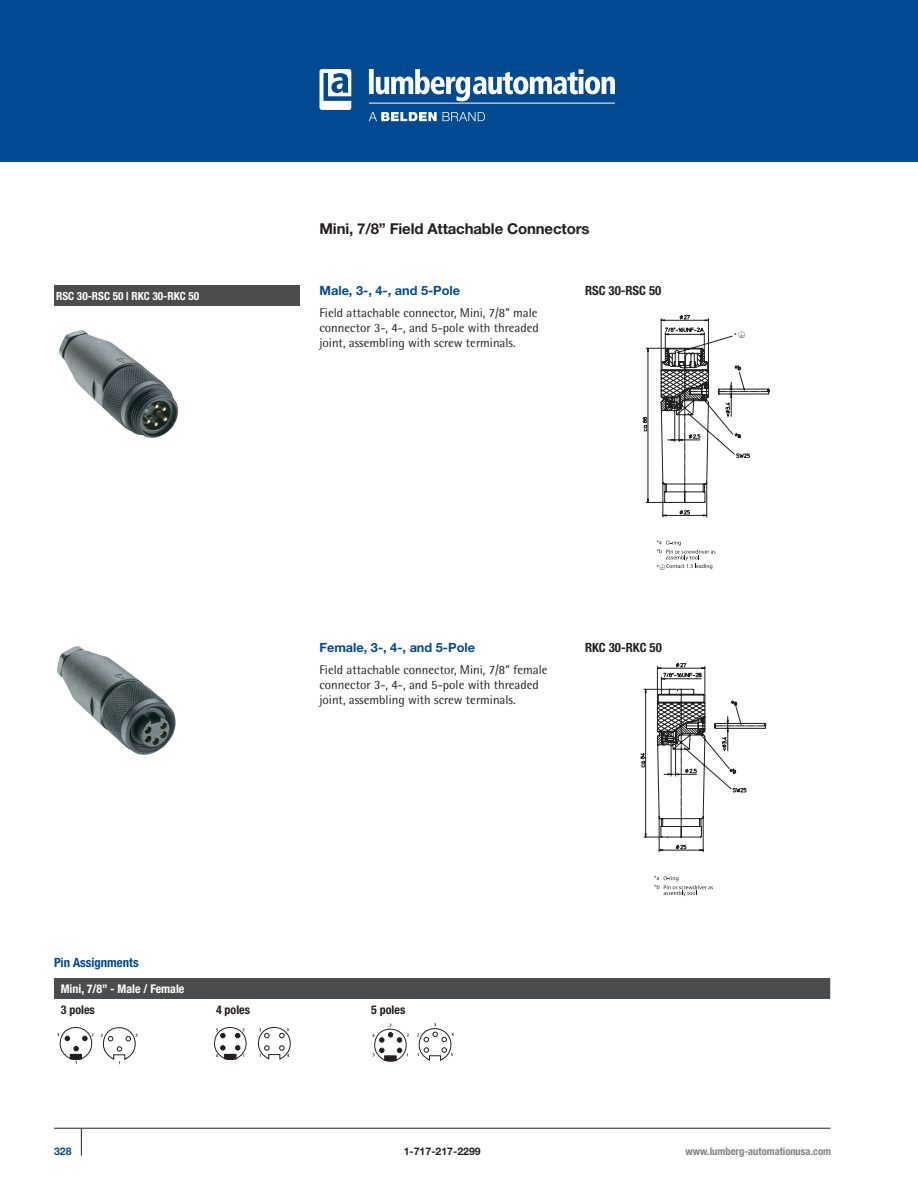
<style>
.page{position:relative;width:918px;height:1188px;background:#fff}
.page>*{position:absolute;margin:0;border:0;box-sizing:border-box;transform-origin:0 0}
.t1{font:700 15px "Helvetica Neue";letter-spacing:-.01em;color:#231f20}
.t2{font:12.75px/15px "Rotis Semi Sans Std";color:#231f20;text-align:justify}
.t3{font:700 12.75px "Helvetica Neue";color:#014990}
.t4{font:700 condensed 12.75px "Helvetica Neue LT";color:#231f20}
.t5{font:700 condensed 12.75px "Helvetica Neue LT";color:#014990}
.t6{font:700 condensed 12px "Helvetica Neue LT";color:#fff}
.t7{font:700 condensed 12px "Helvetica Neue LT";color:#231f20}
.t8{font:700 condensed 11.25px "Helvetica Neue LT";color:#fff}
.t9{font:700 condensed 10.5px "Helvetica Neue LT";color:#808285}
.t10{font:700 10.5px "Helvetica Neue";color:#231f20}
.t11{font:700 10.5px "Helvetica Neue";color:#014990}
</style>
<div class="page">
<div style="left:0;top:0;width:918px;height:162px;background:#014990"></div>
<svg style="left:81px;top:1129px;width:1px;height:27px"></svg>
<hr style="left:54px;top:1128px;width:777px;height:1px;background:#231f20">
<svg style="left:369px;top:112px;width:68px;height:9px"></svg>
<svg style="left:443px;top:112px;width:42px;height:9px"></svg>
<hr style="left:369px;top:103px;width:246px;height:1px;background:#fff">
<svg style="left:369px;top:69px;width:246px;height:32px"></svg>
<svg style="left:320px;top:69px;width:31px;height:41px"></svg>
<div style="left:54px;top:285px;width:245px;height:21px;background:#4b4c4d"></div>
<svg style="left:657px;top:540px;width:58px;height:29px"></svg>
<svg style="left:643px;top:315px;width:127px;height:203px"></svg>
<svg style="left:654px;top:876px;width:59px;height:20px"></svg>
<svg style="left:641px;top:663px;width:125px;height:190px"></svg>
<img style="left:59px;top:330px;width:119px;height:108px">
<img style="left:57px;top:646px;width:119px;height:109px">
<div style="left:54px;top:978px;width:776px;height:21px;background:#4b4c4d"></div>
<svg style="left:57px;top:1027px;width:37px;height:37px"></svg>
<svg style="left:214px;top:1027px;width:33px;height:33px"></svg>
<svg style="left:372px;top:1024px;width:37px;height:38px"></svg>
<svg style="left:101px;top:1027px;width:36px;height:37px"></svg>
<svg style="left:258px;top:1027px;width:33px;height:33px"></svg>
<svg style="left:417px;top:1023px;width:37px;height:38px"></svg>
<p class="t1" style="left:320px;top:219px;width:271px">Mini, 7/8” Field Attachable Connectors</p>
<p class="t8" style="left:56px;top:289px;width:145px">RSC 30-RSC 50 | RKC 30-RKC 50</p>
<p class="t3" style="left:320px;top:283px;width:142px">Male, 3-, 4-, and 5-Pole</p>
<p class="t2" style="left:320px;top:305px;width:221px">Field attachable connector, Mini, 7/8” male connector 3-, 4-, and 5-pole with threaded joint, assembling with screw terminals.</p>
<p class="t4" style="left:585px;top:283px;width:78px">RSC 30-RSC 50</p>
<p class="t5" style="left:54px;top:955px;width:86px">Pin Assignments</p>
<p class="t3" style="left:320px;top:640px;width:157px">Female, 3-, 4-, and 5-Pole</p>
<p class="t4" style="left:585px;top:640px;width:78px">RKC 30-RKC 50</p>
<p class="t2" style="left:320px;top:662px;width:230px;text-align:left">Field attachable connector, Mini, 7/8” female connector 3-, 4-, and 5-pole with threaded joint, assembling with screw terminals.</p>
<p class="t6" style="left:61px;top:982px;width:125px">Mini, 7/8” - Male / Female</p>
<p class="t7" style="left:61px;top:1003px;width:36px">3 poles</p>
<p class="t7" style="left:216px;top:1003px;width:36px">4 poles</p>
<p class="t7" style="left:371px;top:1003px;width:36px">5 poles</p>
<p class="t11" style="left:54px;top:1145px;width:19px">328</p>
<p class="t10" style="left:404px;top:1145px;width:79px">1-717-217-2299</p>
<p class="t9" style="left:686px;top:1145px;width:147px">www.lumberg-automationusa.com</p>
</div>
